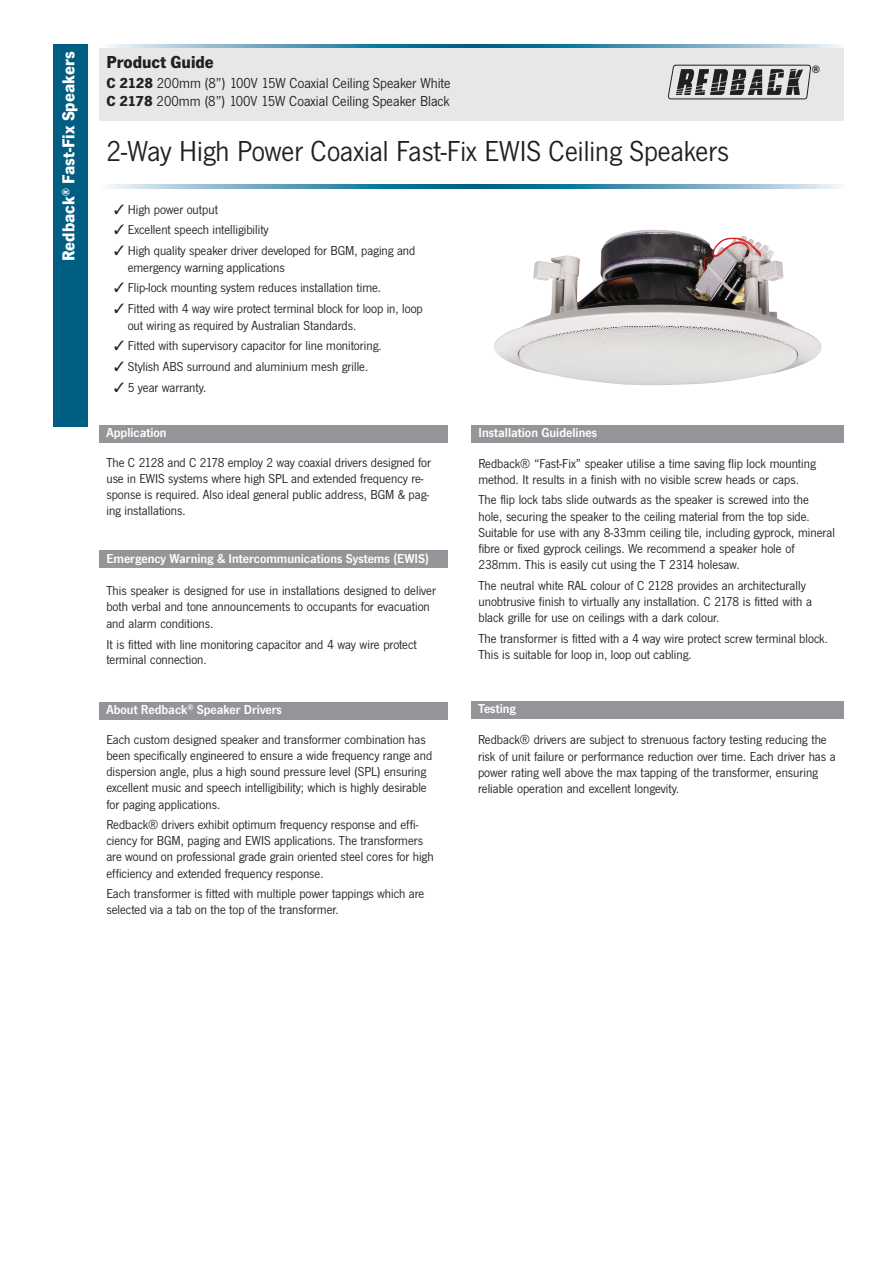
<style>
.page{position:relative;width:893px;height:1263px;background:#fff}
.page>*{position:absolute;margin:0;border:0;box-sizing:border-box;transform-origin:0 0}
.t1{font:30px "News Got T";color:#231f20}
.t2{font:700 18px "News Got T";color:#fff}
.t3{font:700 18px "News Got T";color:#231f20}
.t4{font:15px/18px "News Got T";color:#231f20}
.t5{font:13.5px/16.2px "News Got T";color:#231f20}
.t6{font:600 13.5px "News Got T";color:#fff}
.t7{font:700 10.35px "Helvetica";color:#231f20}
.s1{font-weight:700}
</style>
<div class="page">
<div style="left:99px;top:44px;width:744px;height:77px;background:#e6e7e9"></div>
<svg style="left:99px;top:44px;width:744px;height:3px;background:#60a0ba"></svg>
<svg style="left:110px;top:185px;width:730px;height:3px;background:#5e9eb9"></svg>
<div style="left:53px;top:44px;width:34px;height:382px;background:#005e82"></div>
<img style="left:494px;top:229px;width:327px;height:156px">
<div style="left:99px;top:425px;width:349px;height:17px;background:#939598"></div>
<div style="left:470px;top:702px;width:373px;height:17px;background:#939598"></div>
<div style="left:99px;top:702px;width:349px;height:17px;background:#939598"></div>
<div style="left:471px;top:425px;width:372px;height:17px;background:#939598"></div>
<svg style="left:667px;top:64px;width:144px;height:36px"></svg>
<div style="left:99px;top:551px;width:349px;height:17px;background:#939598"></div>
<h2 class="t2" style="left:62px;top:261px;width:211px;rotate:-90deg">Redback<sup>®</sup> Fast-Fix Speakers</h2>
<h2 class="t3" style="left:106px;top:56px;width:109px">Product Guide</h2>
<p class="t4" style="left:106px;top:75px;width:345px"><span class="s1">C 2128</span> 200mm (8”) 100V 15W Coaxial Ceiling Speaker White<br><span class="s1">C 2178</span> 200mm (8”) 100V 15W Coaxial Ceiling Speaker Black</p>
<h1 class="t1" style="left:106px;top:141px;width:624px">2-Way High Power Coaxial Fast-Fix EWIS Ceiling Speakers</h1>
<p class="t5" style="left:114px;top:202px;width:105px">✓ High power output</p>
<p class="t5" style="left:114px;top:223px;width:156px">✓ Excellent speech intelligibility</p>
<p class="t5" style="left:128px;top:244px;width:289px;text-indent:-13px">✓ High quality speaker driver developed for BGM, paging and emergency warning applications</p>
<p class="t5" style="left:114px;top:281px;width:268px">✓ Flip-lock mounting system reduces installation time.</p>
<p class="t5" style="left:128px;top:302px;width:296px;text-indent:-13px">✓ Fitted with 4 way wire protect terminal block for loop in, loop out wiring as required by Australian Standards.</p>
<p class="t5" style="left:114px;top:339px;width:269px">✓ Fitted with supervisory capacitor for line monitoring.</p>
<p class="t5" style="left:114px;top:360px;width:255px">✓ Stylish ABS surround and aluminium mesh grille.</p>
<p class="t5" style="left:114px;top:380px;width:94px">✓ 5 year warranty.</p>
<p class="t6" style="left:106px;top:428px;width:62px">Application</p>
<p class="t6" style="left:478px;top:428px;width:120px">Installation Guidelines</p>
<p class="t7" style="left:812px;top:65px;width:9px">®</p>
<p class="t5" style="left:106px;top:455px;width:326px">The C 2128 and C 2178 employ 2 way coaxial drivers designed for use in EWIS systems where high SPL and extended frequency re&shy;sponse is required. Also ideal general public address, BGM &amp; pag&shy;ing installations.</p>
<p class="t6" style="left:106px;top:554px;width:324px">Emergency Warning &amp; Intercommunications Systems (EWIS)</p>
<p class="t5" style="left:106px;top:584px;width:331px">This speaker is designed for use in installations designed to deliver both verbal and tone announcements to occupants for evacuation and alarm conditions.</p>
<p class="t5" style="left:106px;top:637px;width:312px;line-height:15.8px">It is fitted with line monitoring capacitor and 4 way wire protect terminal connection.</p>
<p class="t5" style="left:478px;top:456px;width:339px">Redback® “Fast-Fix” speaker utilise a time saving flip lock mounting method. It results in a finish with no visible screw heads or caps.</p>
<p class="t5" style="left:478px;top:493px;width:358px">The flip lock tabs slide outwards as the speaker is screwed into the hole, securing the speaker to the ceiling material from the top side.<br>Suitable for use with any 8-33mm ceiling tile, including gyprock, mineral fibre or fixed gyprock ceilings. We recommend a speaker hole of 238mm. This is easily cut using the T 2314 holesaw.</p>
<p class="t5" style="left:478px;top:578px;width:335px">The neutral white RAL colour of C 2128 provides an architecturally unobtrusive finish to virtually any installation. C 2178 is fitted with a black grille for use on ceilings with a dark colour.</p>
<p class="t5" style="left:478px;top:631px;width:351px">The transformer is fitted with a 4 way wire protect screw terminal block.<br>This is suitable for loop in, loop out cabling.</p>
<p class="t6" style="left:106px;top:705px;width:177px">About Redback<sup>®</sup> Speaker Drivers</p>
<p class="t6" style="left:478px;top:704px;width:39px">Testing</p>
<p class="t5" style="left:106px;top:732px;width:327px">Each custom designed speaker and transformer combination has been specifically engineered to ensure a wide frequency range and dispersion angle, plus a high sound pressure level (SPL) ensuring excellent music and speech intelligibility; which is highly desirable for paging applications.</p>
<p class="t5" style="left:106px;top:818px;width:329px">Redback® drivers exhibit optimum frequency response and effi&shy;ciency for BGM, paging and EWIS applications. The transformers are wound on professional grade grain oriented steel cores for high efficiency and extended frequency response.</p>
<p class="t5" style="left:106px;top:887px;width:319px">Each transformer is fitted with multiple power tappings which are selected via a tab on the top of the transformer.</p>
<p class="t5" style="left:478px;top:733px;width:359px">Redback® drivers are subject to strenuous factory testing reducing the risk of unit failure or performance reduction over time. Each driver has a power rating well above the max tapping of the transformer, ensuring reliable operation and excellent longevity.</p>
</div>
